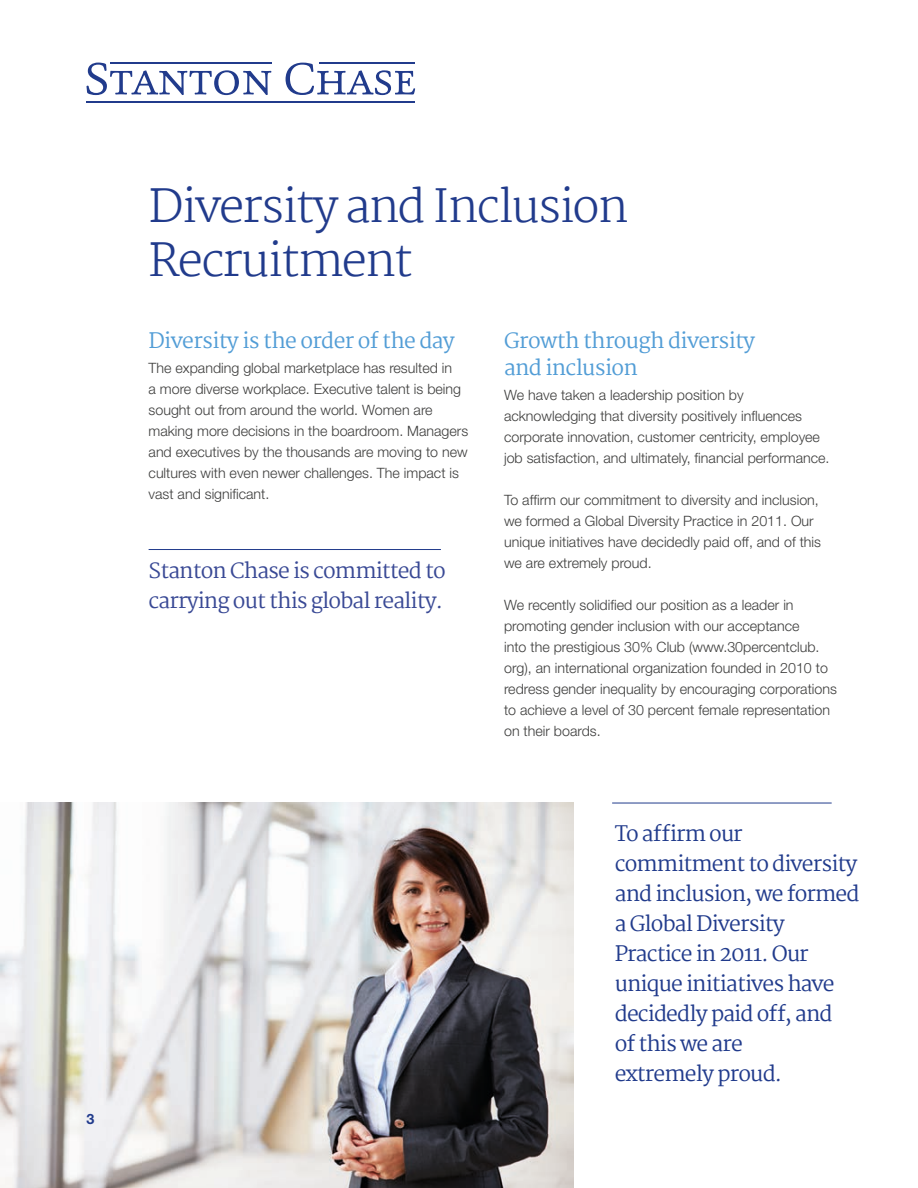
<style>
.page{position:relative;width:918px;height:1188px;background:#fff}
.page>*{position:absolute;margin:0;border:0;box-sizing:border-box;transform-origin:0 0}
.t1{font:200 45px/54px "Martel";letter-spacing:-.04em;color:#213b8c}
.t2{font:21px/30px "Martel";letter-spacing:-.04em;color:#213b8c}
.t3{font:21px/27px "Martel";letter-spacing:-.03em;color:#529dd6}
.t4{font:21px/30px "Martel";letter-spacing:-.04em;color:#394995}
.t5{font:300 14.25px/21px "Helvetica Neue LT Pro";color:#3d3d3c}
.t6{font:700 14.25px "Helvetica Neue LT Pro";color:#213b8c}
</style>
<div class="page">
<svg style="left:86px;top:63px;width:185px;height:32px"></svg>
<svg style="left:286px;top:63px;width:129px;height:32px"></svg>
<hr style="left:86px;top:101px;width:329px;height:2px;background:#213b8c">
<hr style="left:110px;top:62px;width:161px;height:2px;background:#213b8c">
<hr style="left:319px;top:62px;width:96px;height:2px;background:#213b8c">
<hr style="left:612px;top:803px;width:220px;height:1px;background:#213b8c">
<img style="left:0;top:803px;width:574px;height:385px">
<hr style="left:149px;top:549px;width:292px;height:1px;background:#213b8c">
<p class="t6" style="left:86px;top:1110px;width:9px">3</p>
<h1 class="t1" style="left:149px;top:179px;width:481px">Diversity and Inclusion<br>Recruitment</h1>
<h2 class="t3" style="left:149px;top:327px;width:307px">Diversity is the order of the day</h2>
<p class="t5" style="left:149px;top:357px;width:321px">The expanding global marketplace has resulted in<br>a more diverse workplace. Executive talent is being sought out from around the world. Women are making more decisions in the boardroom. Managers and executives by the thousands are moving to new cultures with even newer challenges. The impact is vast and significant.</p>
<h2 class="t4" style="left:149px;top:556px;width:299px">Stanton Chase is committed to carrying out this global reality.</h2>
<h2 class="t3" style="left:504px;top:327px;width:253px">Growth through diversity and inclusion</h2>
<p class="t5" style="left:504px;top:384px;width:327px">We have taken a leadership position by acknowledging that diversity positively influences corporate innovation, customer centricity, employee job satisfaction, and ultimately, financial performance.</p>
<p class="t5" style="left:504px;top:489px;width:318px">To affirm our commitment to diversity and inclusion, we formed a Global Diversity Practice in 2011. Our unique initiatives have decidedly paid off, and of this we are extremely proud.</p>
<p class="t5" style="left:504px;top:594px;width:334px">We recently solidified our position as a leader in promoting gender inclusion with our acceptance<br>into the prestigious 30% Club (www.30percentclub. org), an international organization founded in 2010 to redress gender inequality by encouraging corporations to achieve a level of 30 percent female representation on their boards.</p>
<h2 class="t2" style="left:615px;top:819px;width:246px">To affirm our commitment to diversity and inclusion, we formed a Global Diversity<br>Practice in 2011. Our unique initiatives have decidedly paid off, and<br>of this we are<br>extremely proud.</h2>
</div>
